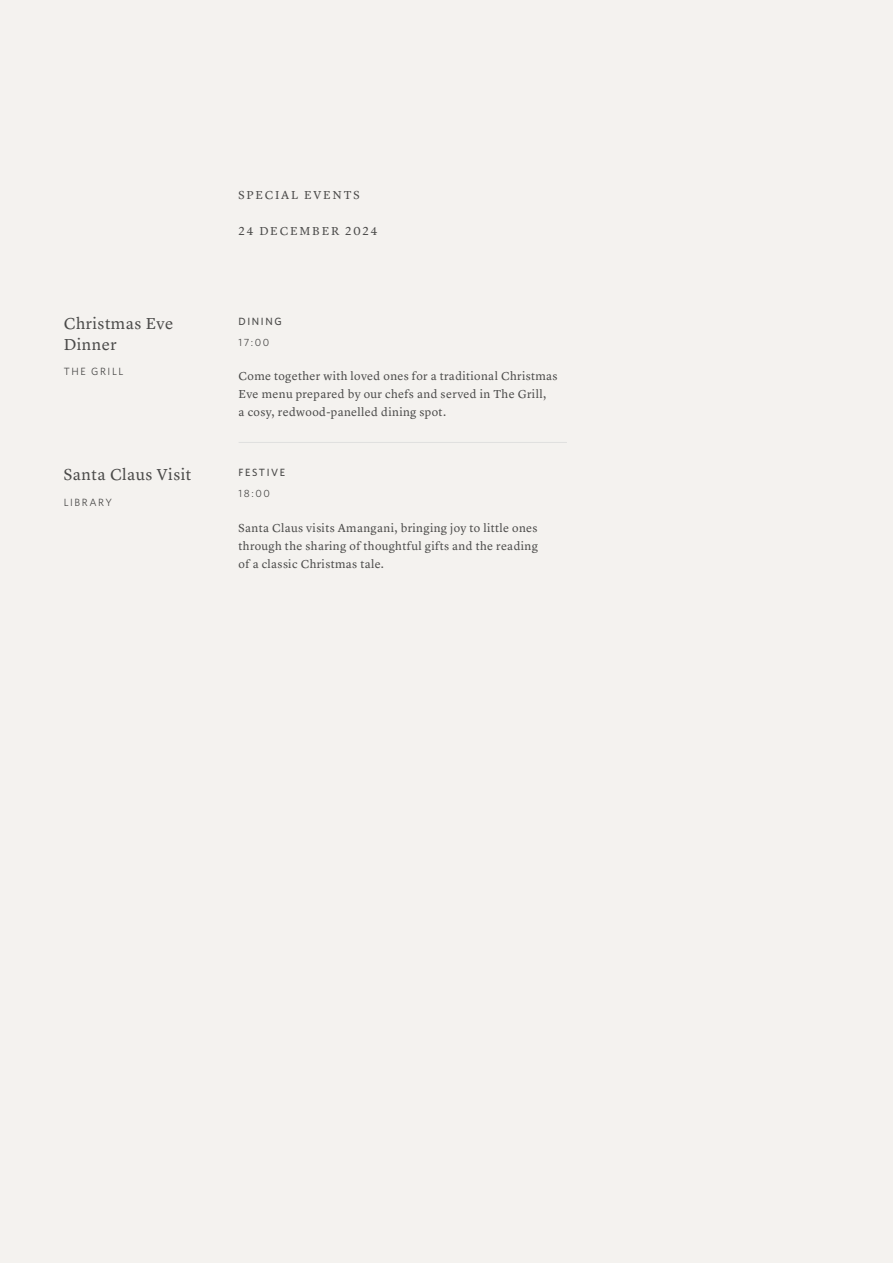
<style>
.page{position:relative;width:893px;height:1263px;background:#f4f2ef}
.page>*{position:absolute;margin:0;border:0;box-sizing:border-box;transform-origin:0 0}
.t1{font:16.5px/21px "Lyon Text Aman Regular";letter-spacing:.03em;color:#4a4a49}
.t2{font:12px/18px "Lyon Text Aman Regular";letter-spacing:.03em;color:#4a4a49}
.t3{font:12px "Lyon Text Aman Regular";letter-spacing:.15em;color:#4a4a49}
.t4{font:10.5px "Whitney";letter-spacing:.15em;color:#4a4a49}
.t5{font:500 10.5px "Whitney";letter-spacing:.15em;color:#4a4a49}
</style>
<div class="page">
<hr style="left:239px;top:442px;width:328px;height:1px;background:#e0e0df">
<p class="t3" style="left:239px;top:186px;width:123px">SPECIAL EVENTS</p>
<p class="t3" style="left:239px;top:222px;width:140px">24 DECEMBER 2024</p>
<h1 class="t1" style="left:64px;top:311px;width:111px">Christmas Eve<br>Dinner</h1>
<p class="t5" style="left:239px;top:314px;width:45px">DINING</p>
<p class="t4" style="left:239px;top:335px;width:32px">17:00</p>
<p class="t4" style="left:64px;top:364px;width:61px">THE GRILL</p>
<p class="t2" style="left:239px;top:366px;width:321px">Come together with loved ones for a traditional Christmas<br>Eve menu prepared by our chefs and served in The Grill,<br>a cosy, redwood-panelled dining spot.</p>
<h1 class="t1" style="left:64px;top:463px;width:129px">Santa Claus Visit</h1>
<p class="t5" style="left:239px;top:466px;width:48px">FESTIVE</p>
<p class="t4" style="left:64px;top:495px;width:50px">LIBRARY</p>
<p class="t4" style="left:239px;top:487px;width:33px">18:00</p>
<p class="t2" style="left:239px;top:518px;width:301px;text-align:justify">Santa Claus visits Amangani, bringing joy to little ones through the sharing of thoughtful gifts and the reading of a classic Christmas tale.</p>
</div>
